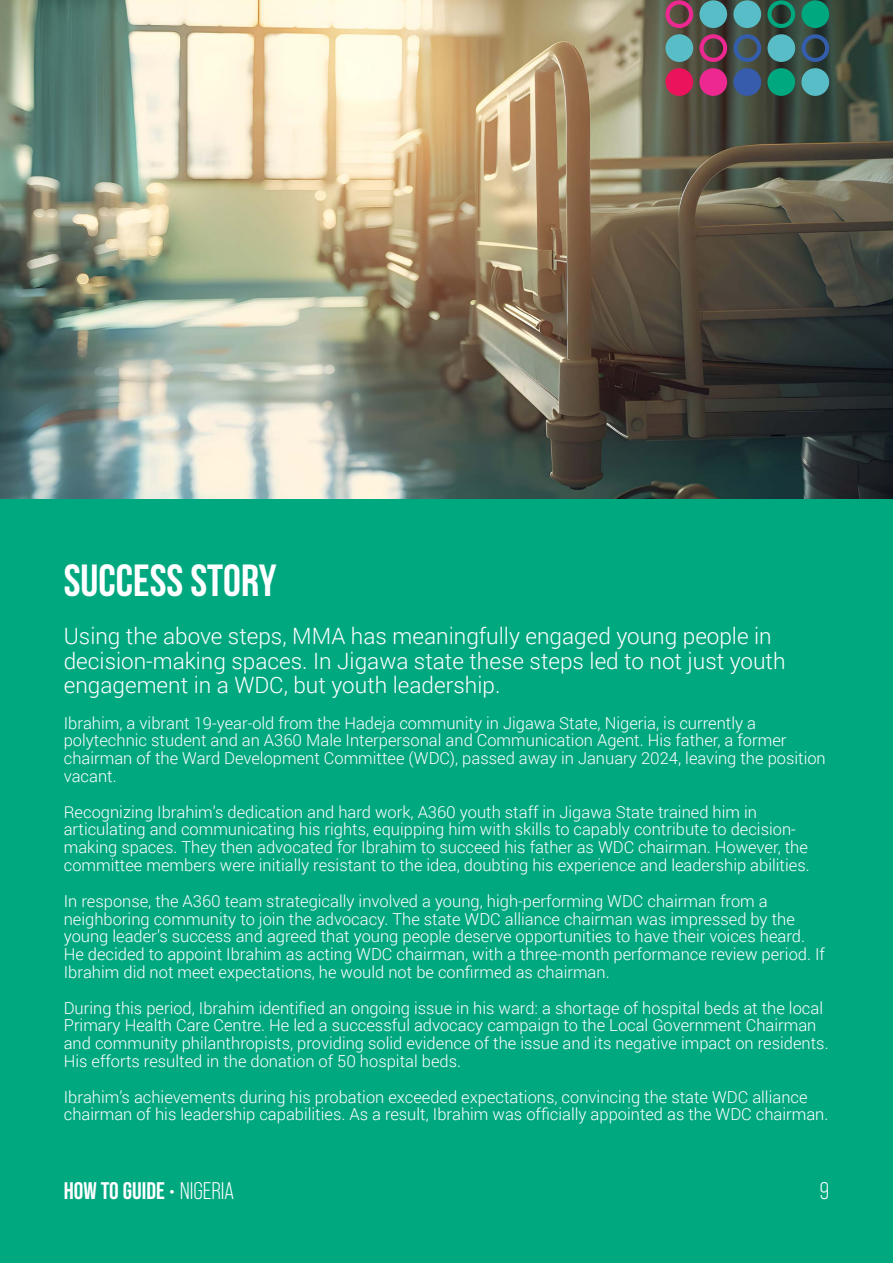
<style>
.page{position:relative;width:893px;height:1263px;background:#fff}
.page>*{position:absolute;margin:0;border:0;box-sizing:border-box;transform-origin:0 0}
.t1{font:700 45px "Bebas Neue";color:#fff}
.t2{font:700 24px "Bebas Neue Pro";color:#fff}
.t3{font:24px "Bebas Neue Pro";color:#fff}
.t4{font:300 22.5px/24.3px "Roboto";color:#fff}
.t5{font:300 16.5px/17.9px "Roboto";color:#fff}
.s1{font-weight:400}
</style>
<div class="page">
<div style="left:0;top:498px;width:893px;height:765px;background:#00a880"></div>
<img style="left:0;top:0;width:893px;height:498px">
<div style="left:767px;top:0;width:28px;height:28px;border:4px solid #00a880;border-radius:50%"></div>
<div style="left:801px;top:0;width:28px;height:28px;background:#00a880;border-radius:50%"></div>
<div style="left:733px;top:0;width:28px;height:28px;background:#59bdc7;border-radius:50%"></div>
<div style="left:699px;top:0;width:28px;height:28px;background:#59bdc7;border-radius:50%"></div>
<div style="left:665px;top:0;width:28px;height:28px;border:4px solid #ed2991;border-radius:50%"></div>
<svg style="left:731px;top:32px;width:100px;height:32px;background:#394c55"></svg>
<div style="left:767px;top:34px;width:28px;height:28px;background:#59bdc7;border-radius:50%"></div>
<div style="left:699px;top:34px;width:28px;height:28px;border:4px solid #ed2991;border-radius:50%"></div>
<div style="left:665px;top:34px;width:28px;height:28px;background:#59bdc7;border-radius:50%"></div>
<div style="left:665px;top:68px;width:28px;height:28px;background:#eb145c;border-radius:50%"></div>
<div style="left:699px;top:68px;width:28px;height:28px;background:#ed2991;border-radius:50%"></div>
<div style="left:733px;top:68px;width:28px;height:28px;background:#365cab;border-radius:50%"></div>
<div style="left:767px;top:68px;width:28px;height:28px;background:#00a880;border-radius:50%"></div>
<div style="left:801px;top:68px;width:28px;height:28px;background:#59bdc7;border-radius:50%"></div>
<h1 class="t1" style="left:64px;top:556px;width:214px">SUCCESS STORY</h1>
<h3 class="t4" style="left:64px;top:623px;width:723px">Using the above steps, MMA has meaningfully engaged young people in decision-making spaces. In Jigawa state these steps led to not just youth engagement in a WDC, but youth leadership.</h3>
<p class="t5" style="left:64px;top:713px;width:763px">Ibrahim, a vibrant 19-year-old from the Hadeja community in Jigawa State, Nigeria, is currently a polytechnic student and an A360 Male Interpersonal and Communication Agent. His father, a former chairman of the Ward Development Committee (WDC), passed away in January 2024, leaving the position vacant.</p>
<p class="t5" style="left:64px;top:802px;width:747px">Recognizing Ibrahim’s dedication and hard work, A360 youth staff in Jigawa State trained him in articulating and communicating his rights, equipping him with skills to capably contribute to decision&shy;making spaces. They then advocated for Ibrahim to succeed his father as WDC chairman. However, the committee members were initially resistant to the idea, doubting his experience and leadership abilities.</p>
<p class="t5" style="left:64px;top:891px;width:763px">In response, the A360 team strategically involved a young, high-performing WDC chairman from a neighboring community to join the advocacy. The state WDC alliance chairman was impressed by the young leader’s success and agreed that young people deserve opportunities to have their voices heard.<br>He decided to appoint Ibrahim as acting WDC chairman, with a three-month performance review period. If Ibrahim did not meet expectations, he would not be confirmed as chairman.</p>
<p class="t5" style="left:64px;top:998px;width:766px">During this period, Ibrahim identified an ongoing issue in his ward: a shortage of hospital beds at the local Primary Health Care Centre. He led a successful advocacy campaign to the Local Government Chairman and community philanthropists, providing solid evidence of the issue and its negative impact on residents.<br>His efforts resulted in the donation of 50 hospital beds.</p>
<p class="t5" style="left:64px;top:1087px;width:766px">Ibrahim’s achievements during his probation exceeded expectations, convincing the state WDC alliance chairman of his leadership capabilities. As a result, Ibrahim was officially appointed as the WDC chairman.</p>
<h2 class="t2" style="left:64px;top:1177px;width:172px">HOW TO GUIDE • <span class="s1">NIGERIA</span></h2>
<h2 class="t3" style="left:820px;top:1177px;width:11px">9</h2>
</div>
